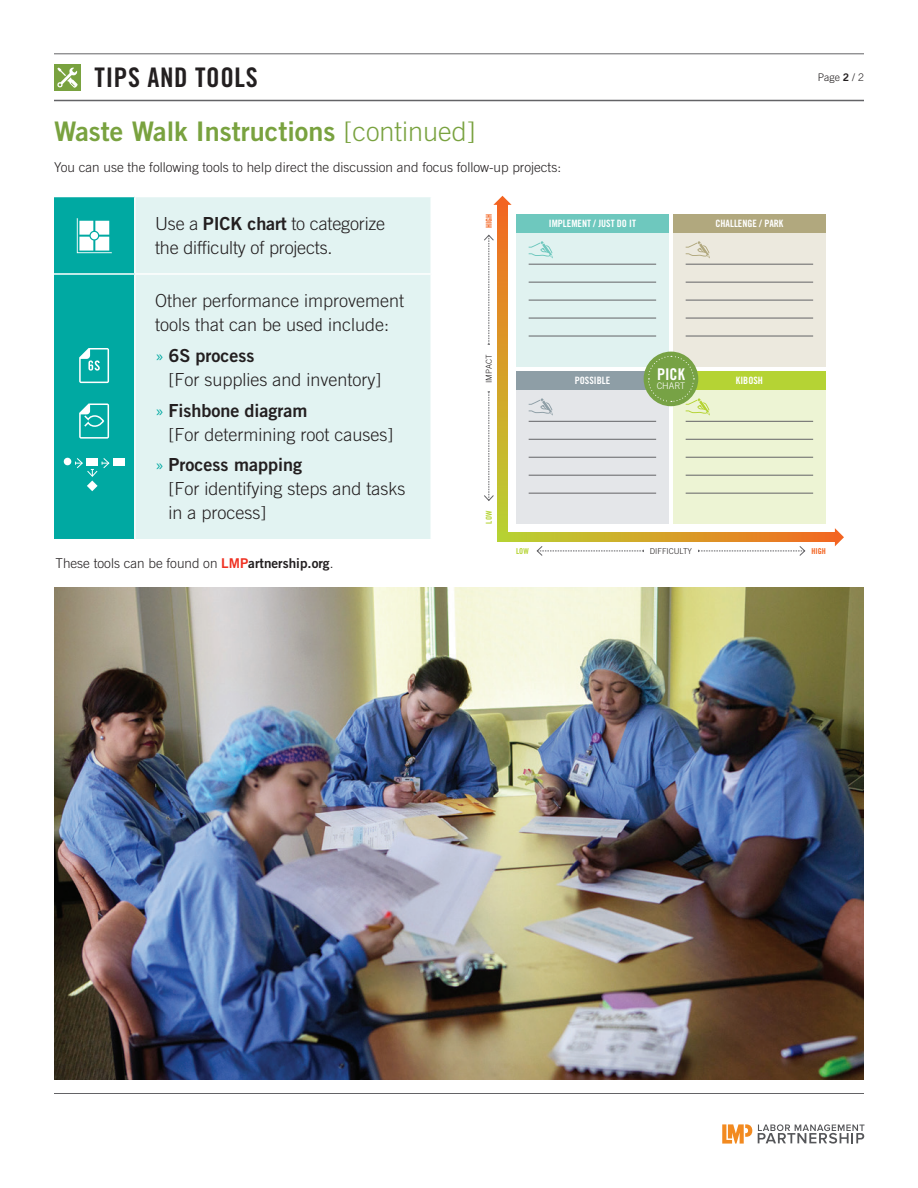
<style>
.page{position:relative;width:918px;height:1188px;background:#fff}
.page>*{position:absolute;margin:0;border:0;box-sizing:border-box;transform-origin:0 0}
.t1{font:27px "Trade Gothic LT Std Bd 2";color:#79a23f}
.t2{font:27px "Trade Gothic LT Std Bd Cn 20";letter-spacing:.025em;color:#231f20}
.t3{font:300 18px/24px "Trade Gothic LT Std";color:#231f20}
.t4{font:18px "Trade Gothic LT Std Bd 2";color:#231f20}
.t5{font:16.2px "Trade Gothic LT Std Bd Cn 20";color:#fff}
.t6{font:300 13.5px "Trade Gothic LT Std";color:#231f20}
.t7{font:300 10.5px "Trade Gothic LT Std";color:#231f20}
.t8{font:10.2px "Trade Gothic LT Std Bd Cn 20";color:#fff}
.t9{font:300 9.15px "Trade Gothic LT Std";color:#fff}
.t10{font:300 8.1px "Trade Gothic LT Std";color:#231f20}
.t11{font:8.1px "Trade Gothic LT Std Bd Cn 20";color:#f36421}
.t12{font:8.1px "Trade Gothic LT Std Bd Cn 20";color:#b5d334}
.s1{font-family:"Trade Gothic LT Std Bd 2";font-weight:400}
.s2{font-family:"Trade Gothic LT Std";font-weight:300}
.s3{font-family:"Trade Gothic LT Std";font-weight:300;color:#00a9a2}
.s4{font-family:"Trade Gothic LT Std Bd 2";font-weight:400;color:#ef3122}
</style>
<div class="page">
<hr style="left:54px;top:1093px;width:810px;height:1px;background:#636366">
<hr style="left:54px;top:54px;width:810px;height:1px;background:#636366">
<hr style="left:54px;top:100px;width:810px;height:1px;background:#636366">
<div style="left:54px;top:64px;width:27px;height:27px;background:#79a23f"></div>
<svg style="left:57px;top:67px;width:21px;height:21px"></svg>
<img style="left:54px;top:587px;width:810px;height:493px">
<div style="left:136px;top:197px;width:294px;height:342px;background:#e2f3f2"></div>
<hr style="left:135px;top:273px;width:297px;height:2px;background:#fff">
<svg style="left:498px;top:205px;width:9px;height:328px;background:#d69e28"></svg>
<svg style="left:493px;top:196px;width:19px;height:9px"></svg>
<svg style="left:498px;top:533px;width:337px;height:9px;background:#d59f29"></svg>
<svg style="left:835px;top:528px;width:9px;height:18px"></svg>
<svg style="left:536px;top:546px;width:108px;height:10px"></svg>
<svg style="left:698px;top:546px;width:107px;height:10px"></svg>
<svg style="left:484px;top:235px;width:10px;height:110px"></svg>
<svg style="left:484px;top:392px;width:10px;height:109px"></svg>
<div style="left:516px;top:214px;width:153px;height:152px;background:#e0f2f0"></div>
<div style="left:516px;top:371px;width:153px;height:153px;background:#e4e6e9"></div>
<div style="left:673px;top:214px;width:153px;height:152px;background:#ece9de"></div>
<div style="left:673px;top:371px;width:153px;height:153px;background:#edf4d4"></div>
<div style="left:516px;top:214px;width:153px;height:18px;background:#6ec8be"></div>
<div style="left:516px;top:371px;width:153px;height:18px;background:#8e9ea6"></div>
<div style="left:673px;top:214px;width:153px;height:18px;background:#b1a87e"></div>
<div style="left:673px;top:371px;width:153px;height:18px;background:#b5d334"></div>
<hr style="left:529px;top:264px;width:127px;height:1px;background:#636366">
<hr style="left:529px;top:282px;width:127px;height:1px;background:#636366">
<hr style="left:529px;top:300px;width:127px;height:1px;background:#636366">
<hr style="left:529px;top:318px;width:127px;height:1px;background:#636366">
<hr style="left:529px;top:336px;width:127px;height:1px;background:#636366">
<hr style="left:529px;top:421px;width:127px;height:1px;background:#636366">
<hr style="left:529px;top:439px;width:127px;height:1px;background:#636366">
<hr style="left:529px;top:457px;width:127px;height:1px;background:#636366">
<hr style="left:529px;top:475px;width:127px;height:1px;background:#636366">
<hr style="left:529px;top:493px;width:127px;height:1px;background:#636366">
<hr style="left:686px;top:264px;width:127px;height:1px;background:#636366">
<hr style="left:686px;top:282px;width:127px;height:1px;background:#636366">
<hr style="left:686px;top:300px;width:127px;height:1px;background:#636366">
<hr style="left:686px;top:318px;width:127px;height:1px;background:#636366">
<hr style="left:686px;top:336px;width:127px;height:1px;background:#636366">
<hr style="left:686px;top:421px;width:127px;height:1px;background:#636366">
<hr style="left:686px;top:439px;width:127px;height:1px;background:#636366">
<hr style="left:686px;top:457px;width:127px;height:1px;background:#636366">
<hr style="left:686px;top:475px;width:127px;height:1px;background:#636366">
<hr style="left:686px;top:493px;width:127px;height:1px;background:#636366">
<svg style="left:529px;top:241px;width:24px;height:17px"></svg>
<svg style="left:529px;top:398px;width:24px;height:17px"></svg>
<svg style="left:686px;top:241px;width:24px;height:17px"></svg>
<div style="left:644px;top:352px;width:54px;height:54px;background:#77a245;border-radius:50%"></div>
<svg style="left:647px;top:355px;width:63px;height:60px"></svg>
<svg style="left:54px;top:196px;width:81px;height:344px;background:#12afa8"></svg>
<svg style="left:758px;top:1124px;width:107px;height:20px"></svg>
<svg style="left:722px;top:1124px;width:30px;height:20px"></svg>
<h1 class="t2" style="left:94px;top:61px;width:165px">TIPS AND TOOLS</h1>
<p class="t7" style="left:818px;top:71px;width:48px">Page <span class="s1">2</span> / 2</p>
<h1 class="t1" style="left:54px;top:115px;width:423px">Waste Walk Instructions <span class="s2">[continued]</span></h1>
<p class="t6" style="left:54px;top:160px;width:509px">You can use the following tools to help direct the discussion and focus follow-up projects:</p>
<p class="t3" style="left:155px;top:211px;width:232px">Use a <span class="s1">PICK chart</span> to categorize the difficulty of projects.</p>
<p class="t3" style="left:155px;top:289px;width:251px">Other performance improvement tools that can be used include:</p>
<p class="t4" style="left:155px;top:344px;width:101px"><span class="s3">»</span> 6S process</p>
<p class="t3" style="left:169px;top:367px;width:215px">[For supplies and inventory]</p>
<p class="t4" style="left:155px;top:399px;width:154px"><span class="s3">»</span> Fishbone diagram</p>
<p class="t3" style="left:169px;top:422px;width:226px">[For determining root causes]</p>
<p class="t4" style="left:155px;top:454px;width:148px"><span class="s3">»</span> Process mapping</p>
<p class="t3" style="left:169px;top:477px;width:239px">[For identifying steps and tasks in a process]</p>
<p class="t6" style="left:56px;top:556px;width:279px">These tools can be found on <span class="s4">LMP</span><span class="s1">artnership.org</span>.</p>
<p class="t11" style="left:484px;top:228px;width:16px;rotate:-90deg">HIGH</p>
<p class="t8" style="left:549px;top:217px;width:89px">IMPLEMENT / JUST DO IT</p>
<p class="t8" style="left:715px;top:217px;width:70px">CHALLENGE / PARK</p>
<p class="t10" style="left:484px;top:383px;width:30px;rotate:-90deg">IMPACT</p>
<p class="t8" style="left:575px;top:374px;width:37px">POSSIBLE</p>
<p class="t5" style="left:657px;top:365px;width:29px">PICK</p>
<p class="t8" style="left:736px;top:374px;width:28px">KIBOSH</p>
<p class="t9" style="left:657px;top:381px;width:30px">CHART</p>
<p class="t12" style="left:484px;top:524px;width:14px;rotate:-90deg">LOW</p>
<p class="t12" style="left:516px;top:546px;width:14px">LOW</p>
<p class="t11" style="left:811px;top:546px;width:16px">HIGH</p>
<p class="t10" style="left:650px;top:546px;width:44px">DIFFICULTY</p>
</div>
